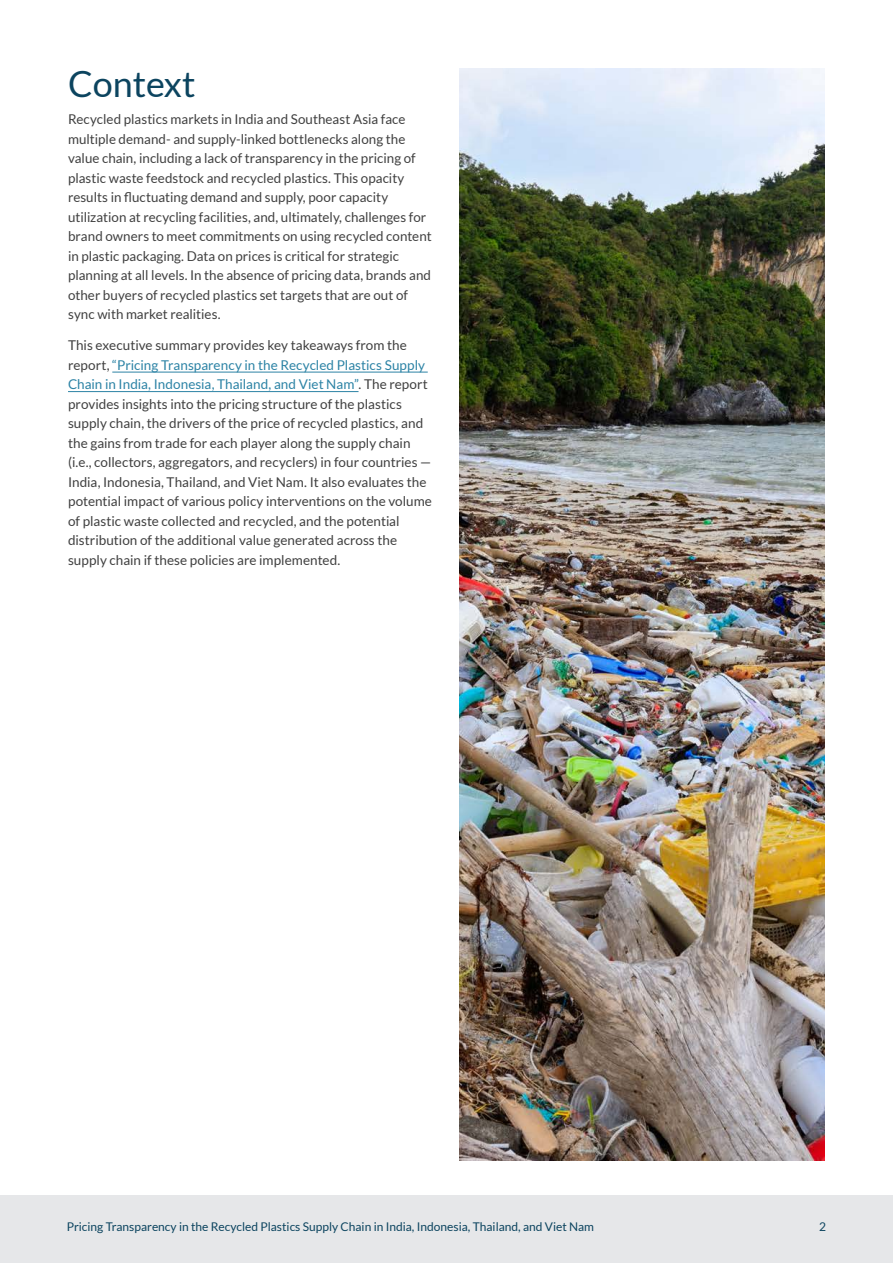
<style>
.page{position:relative;width:893px;height:1263px;background:#fff}
.page>*{position:absolute;margin:0;border:0;box-sizing:border-box;transform-origin:0 0}
.Chapter_Title{font:36px "Lato";color:#0c445f}
.Bodycopy{font:13.5px/19.5px "Lato";color:#404040}
.t1{font:12px "Lato";color:#0c445f}
.s1{color:#2c83a5}
</style>
<div class="page">
<div style="left:0;top:1195px;width:893px;height:68px;background:#e6e7e9"></div>
<img style="left:459px;top:68px;width:366px;height:1093px">
<hr style="left:112px;top:372px;width:316px;height:1px;background:#2c83a5">
<hr style="left:68px;top:391px;width:291px;height:1px;background:#2c83a5">
<p class="Chapter_Title" style="left:68px;top:64px;width:129px">Context</p>
<p class="Bodycopy" style="left:68px;top:109px;width:365px">Recycled plastics markets in India and Southeast Asia face multiple demand- and supply-linked bottlenecks along the value chain, including a lack of transparency in the pricing of plastic waste feedstock and recycled plastics. This opacity results in fluctuating demand and supply, poor capacity utilization at recycling facilities, and, ultimately, challenges for brand owners to meet commitments on using recycled content in plastic packaging. Data on prices is critical for strategic planning at all levels. In the absence of pricing data, brands and other buyers of recycled plastics set targets that are out of sync with market realities.</p>
<p class="Bodycopy" style="left:68px;top:336px;width:365px">This executive summary provides key takeaways from the report, <span class="s1">“Pricing Transparency in the Recycled Plastics Supply Chain in India, Indonesia, Thailand, and Viet Nam”</span>. The report provides insights into the pricing structure of the plastics supply chain, the drivers of the price of recycled plastics, and the gains from trade for each player along the supply chain (i.e., collectors, aggregators, and recyclers) in four countries — India, Indonesia, Thailand, and Viet Nam. It also evaluates the potential impact of various policy interventions on the volume of plastic waste collected and recycled, and the potential distribution of the additional value generated across the supply chain if these policies are implemented.</p>
<p class="t1" style="left:67px;top:1220px;width:529px">Pricing Transparency in the Recycled Plastics Supply Chain in India, Indonesia, Thailand, and Viet Nam</p>
<p class="t1" style="left:819px;top:1220px;width:8px">2</p>
</div>
